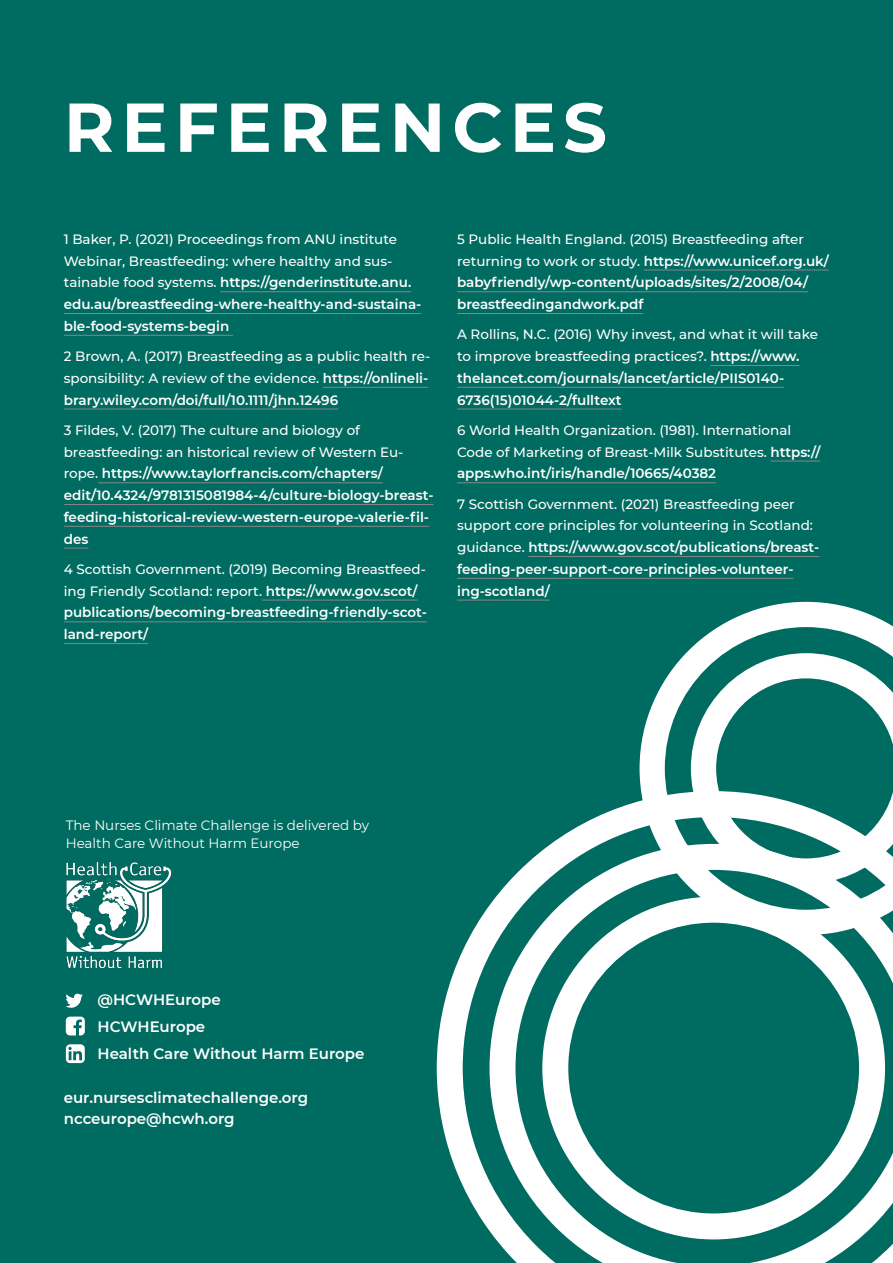
<style>
.page{position:relative;width:893px;height:1263px;background:#006b61}
.page>*{position:absolute;margin:0;border:0;box-sizing:border-box;transform-origin:0 0}
.t1{font:700 69px "Montserrat";letter-spacing:.1em;color:#fff}
.t2{font:600 15px/27px "Montserrat";color:#fff}
.t3{font:600 13.5px/21.8px "Montserrat";color:#fff}
.t4{font:500 13.5px/21.8px "Montserrat";color:#fff}
.t5{font:13.5px/18px "Montserrat";color:#fff}
.s1{font-weight:600}
.s2{font-weight:500}
</style>
<div class="page">
<hr style="left:220px;top:291px;width:191px;height:1px;background:#878787">
<hr style="left:64px;top:313px;width:357px;height:1px;background:#878787">
<hr style="left:64px;top:335px;width:169px;height:1px;background:#878787">
<hr style="left:323px;top:387px;width:105px;height:1px;background:#878787">
<hr style="left:64px;top:409px;width:274px;height:1px;background:#878787">
<hr style="left:98px;top:482px;width:285px;height:1px;background:#878787">
<hr style="left:64px;top:504px;width:369px;height:1px;background:#878787">
<hr style="left:64px;top:526px;width:365px;height:1px;background:#878787">
<svg style="left:64px;top:548px;width:24px;height:1px"></svg>
<hr style="left:262px;top:600px;width:155px;height:1px;background:#878787">
<hr style="left:64px;top:621px;width:363px;height:1px;background:#878787">
<hr style="left:64px;top:643px;width:84px;height:1px;background:#878787">
<hr style="left:644px;top:270px;width:185px;height:1px;background:#878787">
<hr style="left:457px;top:291px;width:351px;height:1px;background:#878787">
<hr style="left:457px;top:313px;width:186px;height:1px;background:#878787">
<hr style="left:710px;top:365px;width:89px;height:1px;background:#878787">
<hr style="left:457px;top:387px;width:327px;height:1px;background:#878787">
<hr style="left:457px;top:409px;width:165px;height:1px;background:#878787">
<hr style="left:771px;top:461px;width:49px;height:1px;background:#878787">
<hr style="left:457px;top:482px;width:259px;height:1px;background:#878787">
<hr style="left:528px;top:556px;width:291px;height:1px;background:#878787">
<hr style="left:457px;top:578px;width:337px;height:1px;background:#878787">
<hr style="left:457px;top:600px;width:93px;height:1px;background:#878787">
<img style="left:66px;top:862px;width:106px;height:107px">
<svg style="left:66px;top:993px;width:17px;height:15px"></svg>
<svg style="left:66px;top:1016px;width:19px;height:19px"></svg>
<svg style="left:66px;top:1044px;width:19px;height:19px"></svg>
<svg style="left:437px;top:801px;width:203px;height:429px"></svg>
<svg style="left:489px;top:844px;width:404px;height:419px"></svg>
<svg style="left:542px;top:897px;width:343px;height:342px"></svg>
<svg style="left:640px;top:602px;width:253px;height:333px;fill:#fff"></svg>
<svg style="left:691px;top:653px;width:202px;height:231px"></svg>
<h1 class="t1" style="left:64px;top:78px;width:545px">REFERENCES</h1>
<p class="t4" style="left:64px;top:228px;width:359px">1 Baker, P. (2021) Proceedings from ANU institute Webinar, Breastfeeding: where healthy and sus&shy;tainable food systems. <span class="s1">https://genderinstitute.anu. edu.au/breastfeeding-where-healthy-and-sustaina&shy;ble-food-systems-begin</span></p>
<p class="t4" style="left:64px;top:345px;width:368px">2 Brown, A. (2017) Breastfeeding as a public health re&shy;sponsibility: A review of the evidence. <span class="s1">https://onlineli&shy;brary.wiley.com/doi/full/10.1111/jhn.12496</span></p>
<p class="t3" style="left:64px;top:418px;width:371px"><span class="s2">3 Fildes, V. (2017) The culture and biology of breastfeeding: an historical review of Western Eu&shy;rope.</span> https://www.taylorfrancis.com/chapters/ edit/10.4324/9781315081984-4/culture-biology-breast&shy;feeding-historical-review-western-europe-valerie-fil&shy;des</p>
<p class="t3" style="left:64px;top:557px;width:365px"><span class="s2">4 Scottish Government. (2019) Becoming Breastfeed&shy;ing Friendly Scotland: report.</span> https://www.gov.scot/ publications/becoming-breastfeeding-friendly-scot&shy;land-report/</p>
<p class="t3" style="left:457px;top:227px;width:373px"><span class="s2">5 Public Health England. (2015) Breastfeeding after returning to work or study.</span> https://www.unicef.org.uk/ babyfriendly/wp-content/uploads/sites/2/2008/04/ breastfeedingandwork.pdf</p>
<p class="t3" style="left:457px;top:323px;width:362px"><span class="s2">A Rollins, N.C. (2016) Why invest, and what it will take to improve breastfeeding practices?.</span> https://www. thelancet.com/journals/lancet/article/PIIS0140- 6736(15)01044-2/fulltext</p>
<p class="t4" style="left:457px;top:419px;width:365px">6 World Health Organization. (1981). International<br>Code of Marketing of Breast-Milk Substitutes. <span class="s1">https:// apps.who.int/iris/handle/10665/40382</span></p>
<p class="t3" style="left:457px;top:492px;width:364px"><span class="s2">7 Scottish Government. (2021) Breastfeeding peer support core principles for volunteering in Scotland: guidance.</span> https://www.gov.scot/publications/breast&shy;feeding-peer-support-core-principles-volunteer&shy;ing-scotland/</p>
<p class="t5" style="left:66px;top:816px;width:305px">The Nurses Climate Challenge is delivered by<br>Health Care Without Harm Europe</p>
<p class="t2" style="left:98px;top:986px;width:268px">@HCWHEurope<br>HCWHEurope<br>Health Care Without Harm Europe</p>
<p class="t2" style="left:64px;top:1086px;width:246px;line-height:21px">eur.nursesclimatechallenge.org ncceurope@hcwh.org</p>
</div>
